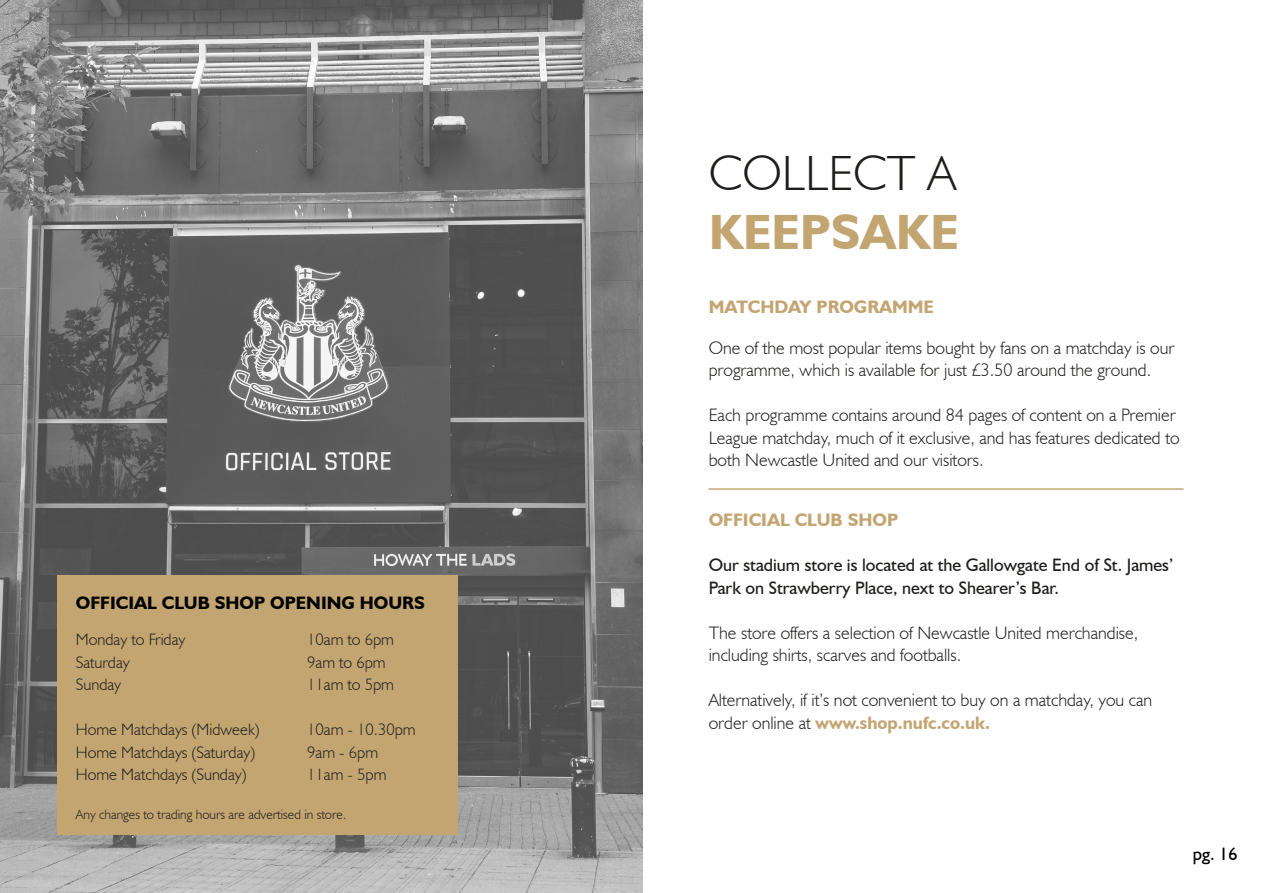
<style>
.page{position:relative;width:1263px;height:893px;background:#fff}
.page>*{position:absolute;margin:0;border:0;box-sizing:border-box;transform-origin:0 0}
.t1{font:300 49.5px "Humanist 521 BT";color:#1d1d1b}
.t2{font:700 49.5px "Humanist 521 BT";color:#c3a572}
.t3{font:300 18px/22.5px "Humanist 521 BT";color:#1d1d1b}
.t4{font:18px/22.5px "Humanist 521 BT";color:#1d1d1b}
.t5{font:700 18px "Humanist 521 BT";color:#c3a572}
.t6{font:700 18px "Humanist 521 BT";color:#000}
.t7{font:18px "Humanist 521 BT";color:#000}
.t8{font:300 16.5px/22.5px "Humanist 521 BT";color:#1d1d1b}
.t9{font:300 13.5px "Humanist 521 BT";color:#1d1d1b}
.s1{font-weight:700;color:#c3a572}
</style>
<div class="page">
<img style="left:0;top:0;width:643px;height:893px">
<div style="left:57px;top:575px;width:400px;height:260px;background:#c3a572"></div>
<hr style="left:708px;top:488px;width:475px;height:2px;background:#c3a572">
<p class="t6" style="left:76px;top:592px;width:350px">OFFICIAL CLUB SHOP OPENING HOURS</p>
<p class="t8" style="left:307px;top:628px;width:88px">10am to 6pm<br>9am to 6pm<br>11am to 5pm</p>
<p class="t8" style="left:307px;top:718px;width:110px">10am - 10.30pm<br>9am - 6pm<br>11am - 5pm</p>
<p class="t9" style="left:76px;top:806px;width:272px">Any changes to trading hours are advertised in store.</p>
<p class="t8" style="left:76px;top:628px;width:111px">Monday to Friday<br>Saturday<br>Sunday</p>
<p class="t8" style="left:76px;top:718px;width:185px">Home Matchdays (Midweek)<br>Home Matchdays (Saturday)<br>Home Matchdays (Sunday)</p>
<h1 class="t1" style="left:709px;top:143px;width:249px">COLLECT A</h1>
<h1 class="t2" style="left:709px;top:202px;width:252px">KEEPSAKE</h1>
<p class="t5" style="left:709px;top:296px;width:227px">MATCHDAY PROGRAMME</p>
<p class="t3" style="left:709px;top:336px;width:467px">One of the most popular items bought by fans on a matchday is our programme, which is available for just £3.50 around the ground.</p>
<p class="t3" style="left:709px;top:403px;width:472px">Each programme contains around 84 pages of content on a Premier<br>League matchday, much of it exclusive, and has features dedicated to both Newcastle United and our visitors.</p>
<p class="t5" style="left:709px;top:509px;width:191px">OFFICIAL CLUB SHOP</p>
<p class="t4" style="left:709px;top:553px;width:466px">Our stadium store is located at the Gallowgate End of St. James’<br>Park on Strawberry Place, next to Shearer’s Bar.</p>
<p class="t3" style="left:709px;top:621px;width:431px">The store offers a selection of Newcastle United merchandise, including shirts, scarves and footballs.</p>
<p class="t3" style="left:709px;top:688px;width:445px">Alternatively, if it’s not convenient to buy on a matchday, you can order online at <span class="s1">www.shop.nufc.co.uk.</span></p>
<p class="t7" style="left:1193px;top:843px;width:46px">pg. 16</p>
</div>
